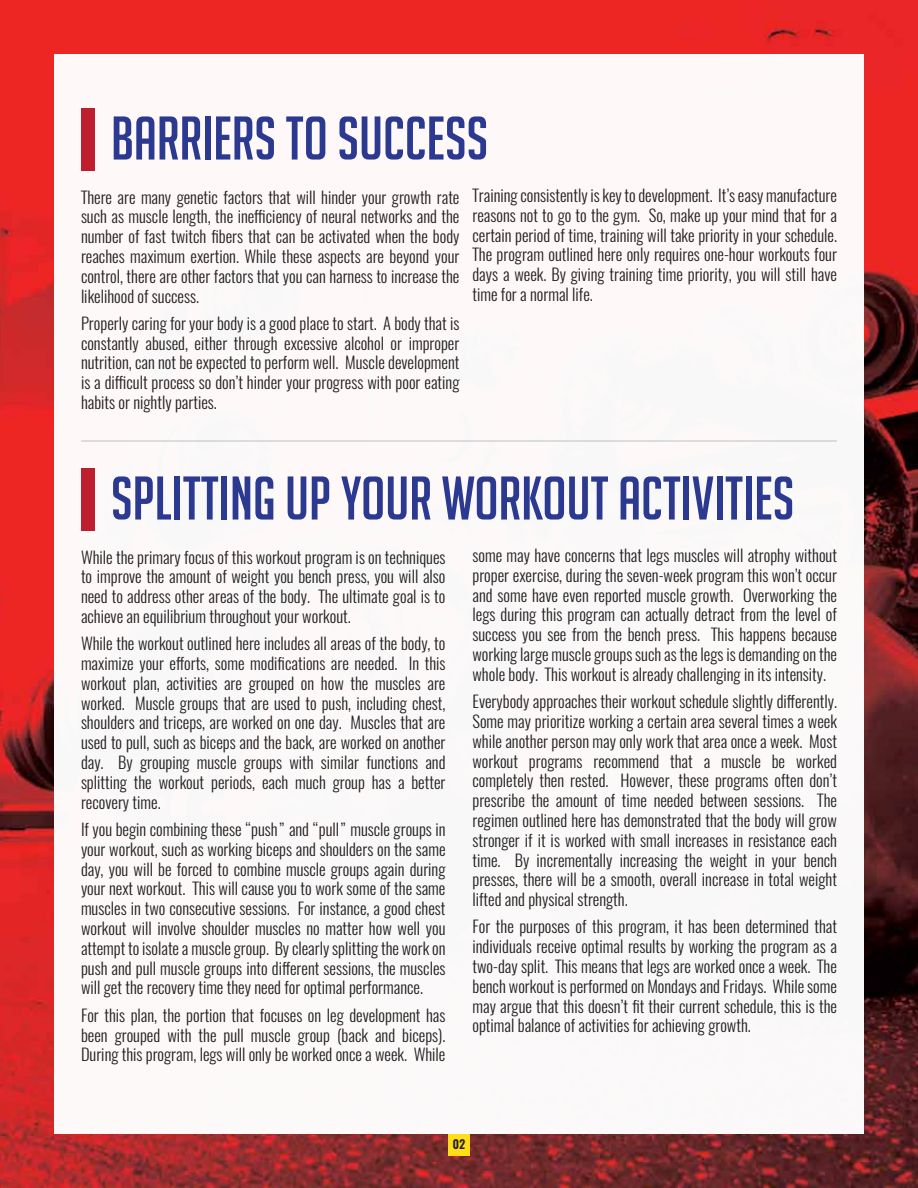
<style>
.page{position:relative;width:918px;height:1188px;background:#fff}
.page>*{position:absolute;margin:0;border:0;box-sizing:border-box;transform-origin:0 0}
.t1{font:60px "Big Noodle Titling";color:#2b3990}
.t2{font:300 16.5px/19.8px "Oswald";color:#231f20;text-align:justify}
.t3{font:600 12px "Oswald";color:#231f20}
</style>
<div class="page">
<img style="left:0;top:0;width:918px;height:1188px">
<div style="left:54px;top:54px;width:810px;height:1080px;background:#fcf9f8"></div>
<div style="left:81px;top:468px;width:13px;height:63px;background:#be1e2d"></div>
<div style="left:81px;top:108px;width:13px;height:63px;background:#be1e2d"></div>
<hr style="left:81px;top:440px;width:756px;height:2px;background:#d1d3d4">
<div style="left:448px;top:1134px;width:22px;height:22px;background:#ffde17"></div>
<h1 class="t1" style="left:111px;top:106px;width:379px">BARRIERS TO SUCCESS</h1>
<p class="t2" style="left:81px;top:187px;width:380px">There are many genetic factors that will hinder your growth rate such as muscle length, the inefficiency of neural networks and the number of fast twitch fibers that can be activated when the body reaches maximum exertion. While these aspects are beyond your control, there are other factors that you can harness to increase the likelihood of success.</p>
<p class="t2" style="left:81px;top:313px;width:380px">Properly caring for your body is a good place to start. A body that is constantly abused, either through excessive alcohol or improper nutrition, can not be expected to perform well. Muscle development is a difficult process so don’t hinder your progress with poor eating habits or nightly parties.</p>
<p class="t2" style="left:472px;top:185px;width:366px">Training consistently is key to development. It’s easy manufacture reasons not to go to the gym. So, make up your mind that for a certain period of time, training will take priority in your schedule.<br>The program outlined here only requires one-hour workouts four days a week. By giving training time priority, you will still have time for a normal life.</p>
<h1 class="t1" style="left:111px;top:466px;width:685px">SPLITTING UP YOUR WORKOUT ACTIVITIES</h1>
<p class="t2" style="left:81px;top:547px;width:366px">While the primary focus of this workout program is on techniques to improve the amount of weight you bench press, you will also need to address other areas of the body. The ultimate goal is to achieve an equilibrium throughout your workout.</p>
<p class="t2" style="left:81px;top:634px;width:366px">While the workout outlined here includes all areas of the body, to maximize your efforts, some modifications are needed. In this workout plan, activities are grouped on how the muscles are worked. Muscle groups that are used to push, including chest, shoulders and triceps, are worked on one day. Muscles that are used to pull, such as biceps and the back, are worked on another day. By grouping muscle groups with similar functions and splitting the workout periods, each much group has a better recovery time.</p>
<p class="t2" style="left:81px;top:819px;width:366px">If you begin combining these “push” and “pull” muscle groups in your workout, such as working biceps and shoulders on the same day, you will be forced to combine muscle groups again during your next workout. This will cause you to work some of the same muscles in two consecutive sessions. For instance, a good chest workout will involve shoulder muscles no matter how well you attempt to isolate a muscle group. By clearly splitting the work on push and pull muscle groups into different sessions, the muscles will get the recovery time they need for optimal performance.</p>
<p class="t2" style="left:81px;top:1005px;width:366px">For this plan, the portion that focuses on leg development has been grouped with the pull muscle group (back and biceps).<br>During this program, legs will only be worked once a week. While</p>
<p class="t2" style="left:472px;top:545px;width:366px">some may have concerns that legs muscles will atrophy without proper exercise, during the seven-week program this won’t occur and some have even reported muscle growth. Overworking the legs during this program can actually detract from the level of success you see from the bench press. This happens because working large muscle groups such as the legs is demanding on the whole body. This workout is already challenging in its intensity.</p>
<p class="t2" style="left:472px;top:692px;width:366px">Everybody approaches their workout schedule slightly differently.<br>Some may prioritize working a certain area several times a week while another person may only work that area once a week. Most workout programs recommend that a muscle be worked completely then rested. However, these programs often don’t prescribe the amount of time needed between sessions. The regimen outlined here has demonstrated that the body will grow stronger if it is worked with small increases in resistance each time. By incrementally increasing the weight in your bench presses, there will be a smooth, overall increase in total weight lifted and physical strength.</p>
<p class="t2" style="left:472px;top:917px;width:366px">For the purposes of this program, it has been determined that individuals receive optimal results by working the program as a two-day split. This means that legs are worked once a week. The bench workout is performed on Mondays and Fridays. While some may argue that this doesn’t fit their current schedule, this is the optimal balance of activities for achieving growth.</p>
<p class="t3" style="left:453px;top:1136px;width:14px">02</p>
</div>
